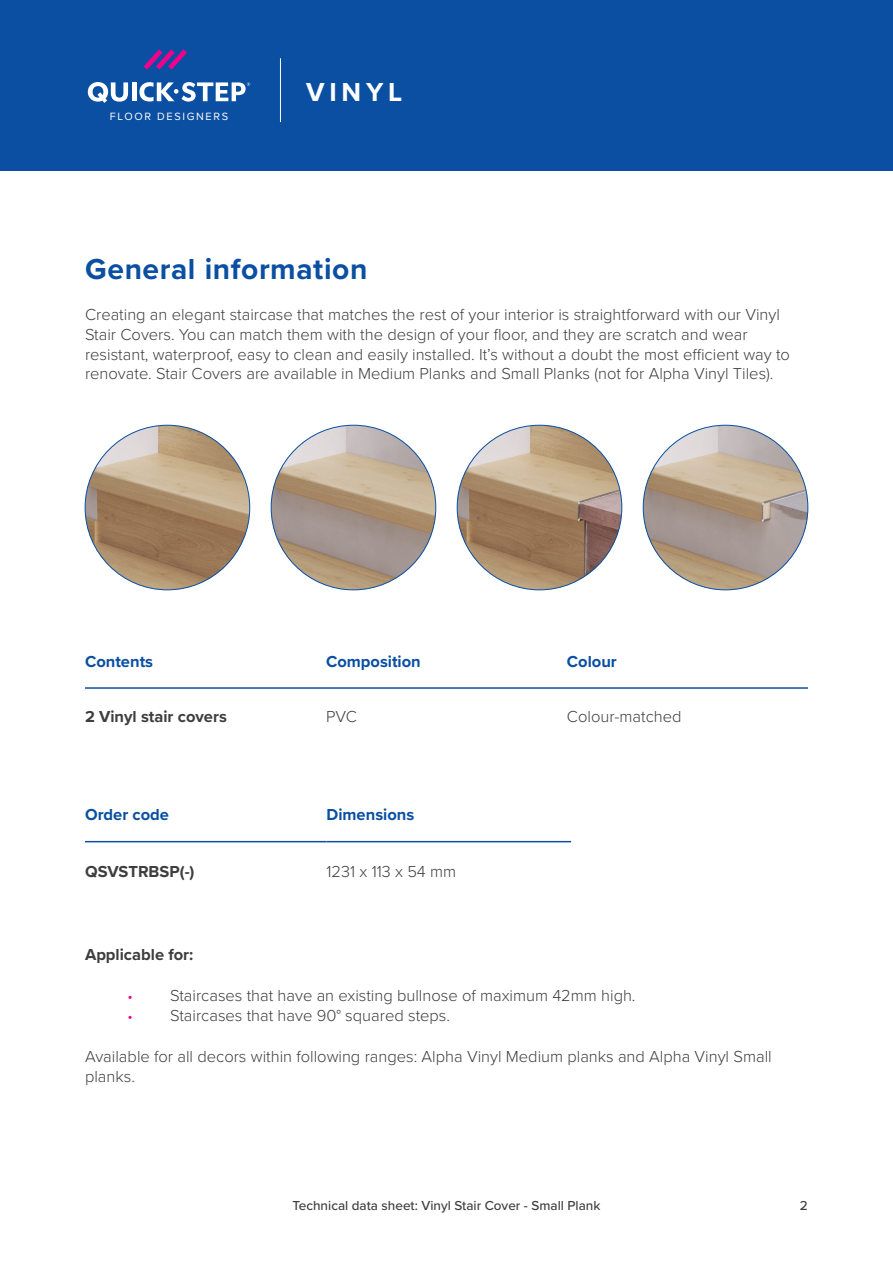
<style>
.page{position:relative;width:893px;height:1263px;background:#fff}
.page>*{position:absolute;margin:0;border:0;box-sizing:border-box;transform-origin:0 0}
.t1{font:700 30px "Proxima Nova";letter-spacing:.02em;color:#0a4fa2}
.Range{font:700 27px "Proxima Nova";letter-spacing:.175em;color:#fff}
.BodyText{font:300 16.5px/19.8px "Proxima Nova";color:#3e3e3f}
.Row-Header{font:700 16.5px "Proxima Nova";color:#0a4fa2}
.Column-First{font:700 16.5px "Proxima Nova";color:#3e3e3f}
.ApplicableFor{font:700 16.5px "Proxima Nova";color:#3e3e3f}
.t2{font:500 13.5px "Proxima Nova";color:#3e3e3f}
.FloorDesigners{font:10.95px "Proxima Nova";letter-spacing:.15em;color:#fff}
.s1{font-size:15px;color:#ed028c}
</style>
<div class="page">
<div style="left:0;top:0;width:893px;height:170px;background:#0a4fa2"></div>
<hr style="left:280px;top:58px;width:1px;height:64px;background:#fff">
<svg style="left:144px;top:49px;width:43px;height:21px"></svg>
<svg style="left:88px;top:82px;width:40px;height:21px"></svg>
<hr style="left:132px;top:82px;width:4px;height:19px;background:#fff">
<svg style="left:139px;top:82px;width:111px;height:20px"></svg>
<img style="left:85px;top:425px;width:165px;height:165px;border-radius:82px">
<img style="left:271px;top:425px;width:165px;height:165px;border-radius:82px">
<img style="left:457px;top:425px;width:165px;height:165px;border-radius:82px">
<img style="left:643px;top:425px;width:165px;height:165px;border-radius:82px">
<hr style="left:326px;top:687px;width:241px;height:2px;background:#0a4fa2">
<hr style="left:567px;top:687px;width:241px;height:2px;background:#0a4fa2">
<hr style="left:85px;top:687px;width:241px;height:2px;background:#0a4fa2">
<hr style="left:327px;top:841px;width:244px;height:1px;background:#0a4fa2">
<hr style="left:85px;top:841px;width:242px;height:1px;background:#0a4fa2">
<p class="FloorDesigners" style="left:110px;top:108px;width:120px">FLOOR DESIGNERS</p>
<p class="Range" style="left:306px;top:72px;width:98px">VINYL</p>
<p class="t1" style="left:85px;top:246px;width:284px">General information</p>
<p class="BodyText" style="left:85px;top:304px;width:706px">Creating an elegant staircase that matches the rest of your interior is straightforward with our Vinyl Stair Covers. You can match them with the design of your floor, and they are scratch and wear resistant, waterproof, easy to clean and easily installed. It’s without a doubt the most efficient way to renovate. Stair Covers are available in Medium Planks and Small Planks (not for Alpha Vinyl Tiles).</p>
<p class="Row-Header" style="left:85px;top:649px;width:70px">Contents</p>
<p class="Row-Header" style="left:326px;top:649px;width:96px">Composition</p>
<p class="Row-Header" style="left:567px;top:649px;width:51px">Colour</p>
<p class="Column-First" style="left:85px;top:704px;width:143px">2 Vinyl stair covers</p>
<p class="BodyText" style="left:326px;top:706px;width:32px">PVC</p>
<p class="BodyText" style="left:567px;top:706px;width:116px">Colour-matched</p>
<p class="Row-Header" style="left:85px;top:803px;width:86px">Order code</p>
<p class="Row-Header" style="left:327px;top:803px;width:89px">Dimensions</p>
<p class="Column-First" style="left:85px;top:859px;width:111px">QSVSTRBSP(-)</p>
<p class="BodyText" style="left:327px;top:860px;width:131px">1231 x 113 x 54 mm</p>
<p class="ApplicableFor" style="left:85px;top:942px;width:110px">Applicable for:</p>
<p class="BodyText" style="left:128px;top:985px;width:509px"><span class="s1">•</span> Staircases that have an existing bullnose of maximum 42mm high.</p>
<p class="BodyText" style="left:128px;top:1005px;width:324px"><span class="s1">•</span> Staircases that have 90° squared steps.</p>
<p class="BodyText" style="left:85px;top:1046px;width:688px">Available for all decors within following ranges: Alpha Vinyl Medium planks and Alpha Vinyl Small planks.</p>
<p class="t2" style="left:293px;top:1195px;width:309px">Technical data sheet: Vinyl Stair Cover - Small Plank</p>
<p class="t2" style="left:800px;top:1195px;width:9px">2</p>
</div>
